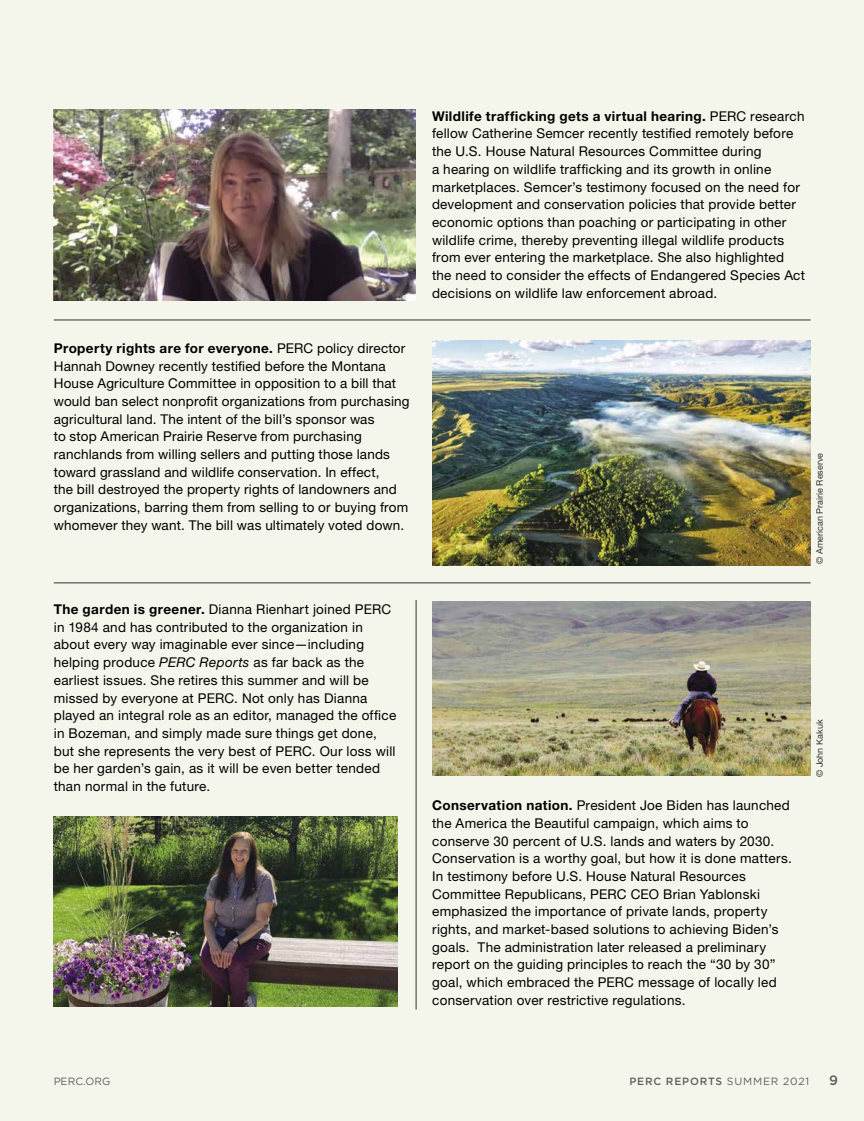
<style>
.page{position:relative;width:864px;height:1121px;background:#fff}
.page>*{position:absolute;margin:0;border:0;box-sizing:border-box;transform-origin:0 0}
.t1{font:13.5px/17.7px "Helvetica Neue LT Pro";letter-spacing:.02em;color:#000}
.t2{font:500 13.5px "Gotham";color:#636363}
.t3{font:500 10.5px "Gotham";letter-spacing:.075em;color:#636363}
.t4{font:10.5px "Gotham";letter-spacing:.01em;color:#636363}
.t5{font:9px "Helvetica Neue LT Pro";color:#333}
.s1{font-weight:700}
.s2{font-style:italic}
.s3{font-weight:400}
</style>
<div class="page">
<div style="left:0;top:0;width:864px;height:1120px;background:#f4f6eb"></div>
<img style="left:432px;top:340px;width:379px;height:225px">
<img style="left:432px;top:601px;width:379px;height:174px">
<hr style="left:416px;top:600px;width:1px;height:409px;background:#333">
<hr style="left:54px;top:319px;width:757px;height:1px;background:#333">
<hr style="left:54px;top:582px;width:757px;height:1px;background:#333">
<img style="left:53px;top:816px;width:344px;height:190px">
<img style="left:54px;top:110px;width:362px;height:190px">
<p class="t1" style="left:54px;top:339px;width:357px"><span class="s1">Property rights are for everyone.</span> PERC policy director Hannah Downey recently testified before the Montana House Agriculture Committee in opposition to a bill that would ban select nonprofit organizations from purchasing agricultural land. The intent of the bill’s sponsor was<br>to stop American Prairie Reserve from purchasing ranchlands from willing sellers and putting those lands toward grassland and wildlife conservation. In effect,<br>the bill destroyed the property rights of landowners and organizations, barring them from selling to or buying from whomever they want. The bill was ultimately voted down.</p>
<p class="t1" style="left:54px;top:600px;width:344px"><span class="s1">The garden is greener.</span> Dianna Rienhart joined PERC in 1984 and has contributed to the organization in about every way imaginable ever since—including helping produce <span class="s2">PERC Reports</span> as far back as the earliest issues. She retires this summer and will be missed by everyone at PERC. Not only has Dianna played an integral role as an editor, managed the office in Bozeman, and simply made sure things get done, but she represents the very best of PERC. Our loss will be her garden’s gain, as it will be even better tended than normal in the future.</p>
<p class="t1" style="left:432px;top:107px;width:375px"><span class="s1">Wildlife trafficking gets a virtual hearing.</span> PERC research fellow Catherine Semcer recently testified remotely before the U.S. House Natural Resources Committee during<br>a hearing on wildlife trafficking and its growth in online marketplaces. Semcer’s testimony focused on the need for development and conservation policies that provide better economic options than poaching or participating in other wildlife crime, thereby preventing illegal wildlife products from ever entering the marketplace. She also highlighted the need to consider the effects of Endangered Species Act decisions on wildlife law enforcement abroad.</p>
<p class="t5" style="left:814px;top:564px;width:112px;rotate:-90deg">© American Prairie Reserve</p>
<p class="t1" style="left:432px;top:796px;width:361px"><span class="s1">Conservation nation.</span> President Joe Biden has launched the America the Beautiful campaign, which aims to conserve 30 percent of U.S. lands and waters by 2030.<br>Conservation is a worthy goal, but how it is done matters.<br>In testimony before U.S. House Natural Resources Committee Republicans, PERC CEO Brian Yablonski emphasized the importance of private lands, property rights, and market-based solutions to achieving Biden’s goals. The administration later released a preliminary report on the guiding principles to reach the “30 by 30” goal, which embraced the PERC message of locally led conservation over restrictive regulations.</p>
<p class="t5" style="left:814px;top:777px;width:59px;rotate:-90deg">© John Kakuk</p>
<p class="t4" style="left:53px;top:1074px;width:59px">PERC.ORG</p>
<p class="t3" style="left:630px;top:1074px;width:181px">PERC REPORTS <span class="s3">SUMMER 2021</span></p>
<p class="t2" style="left:829px;top:1071px;width:10px">9</p>
</div>
